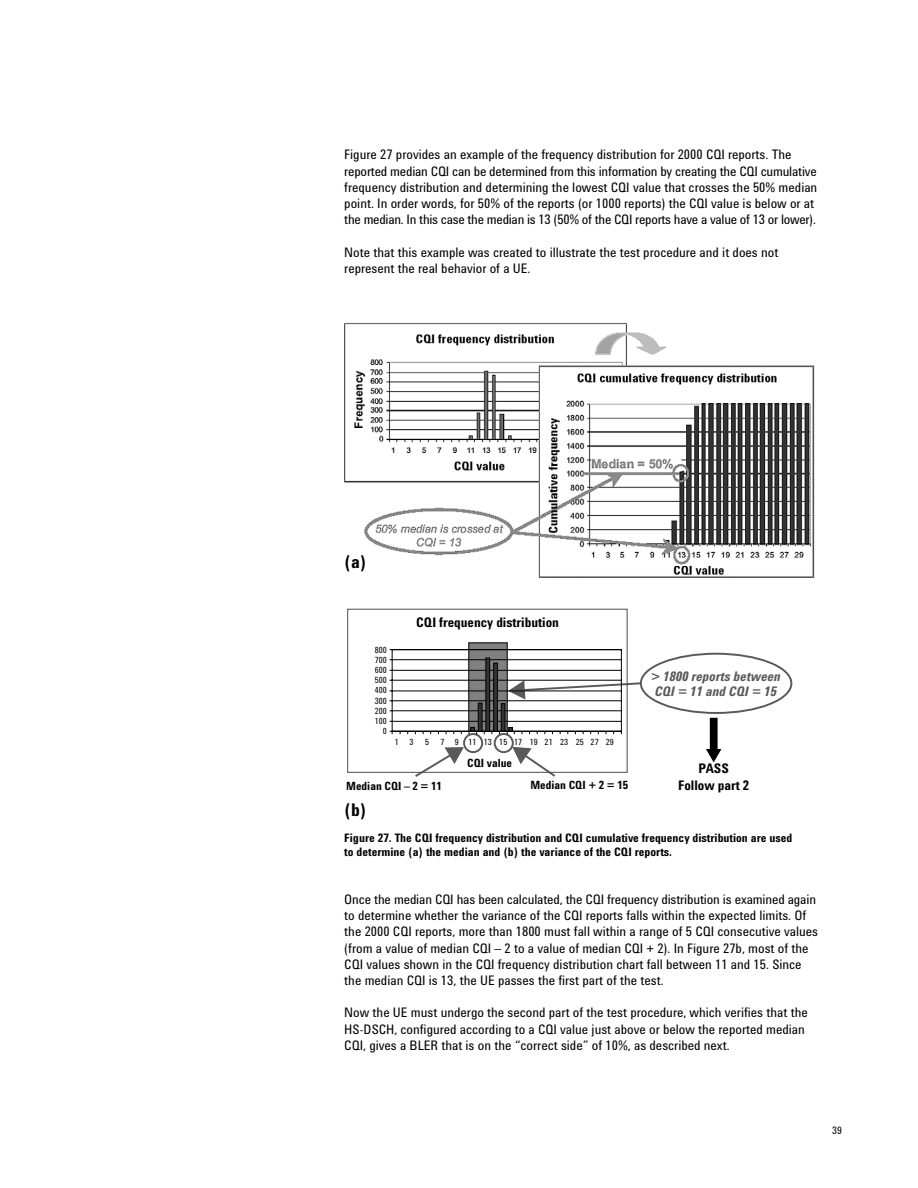
<style>
.page{position:relative;width:918px;height:1188px;background:#fff}
.page>*{position:absolute;margin:0;border:0;box-sizing:border-box;transform-origin:0 0}
.t1{font:700 18px "Agilent Cond";color:#000}
.t2{font:700 13.65px/16.6px "Agilent Cond";color:#000;text-align:center}
.t3{font:italic 700 13.65px/15.6px "Agilent Cond";color:#595959}
.t4{font:13.5px/16.2px "Agilent Cond";color:#000}
.t5{font:700 12px/14.4px "Agilent Cond";color:#000}
.t6{font:700 11.7px "Agilent Cond";color:#000}
.t7{font:10.5px "Agilent Cond";color:#000}
.t8{font:8.7px/10.2px "Agilent Cond";color:#000;text-align:right}
</style>
<div class="page">
<div style="left:469px;top:643px;width:38px;height:89px;background:#808080"></div>
<svg style="left:389px;top:649px;width:404px;height:128px"></svg>
<div style="left:347px;top:609px;width:280px;height:164px;border:1px solid #4d4d4d"></div>
<img style="left:344px;top:322px;width:471px;height:256px">
<p class="t4" style="left:344px;top:148px;width:475px">Figure 27 provides an example of the frequency distribution for 2000 CQI reports. The reported median CQI can be determined from this information by creating the CQI cumulative frequency distribution and determining the lowest CQI value that crosses the 50% median point. In order words, for 50% of the reports (or 1000 reports) the CQI value is below or at the median. In this case the median is 13 (50% of the CQI reports have a value of 13 or lower).</p>
<p class="t4" style="left:344px;top:245px;width:436px">Note that this example was created to illustrate the test procedure and it does not represent the real behavior of a UE.</p>
<h1 class="t1" style="left:344px;top:555px;width:24px">(a)</h1>
<p class="t8" style="left:375px;top:645px;width:14px">800<br>700<br>600<br>500<br>400<br>300<br>200<br>100<br>0</p>
<p class="t2" style="left:416px;top:615px;width:144px">CQI frequency distribution</p>
<p class="t8" style="left:395px;top:738px;width:20px">1 3</p>
<p class="t8" style="left:425px;top:738px;width:6px">5</p>
<p class="t8" style="left:440px;top:738px;width:175px">7 9 11131517192123252729</p>
<p class="t6" style="left:467px;top:759px;width:46px">CQI value</p>
<p class="t6" style="left:346px;top:782px;width:97px">Median CQI – 2 = 11</p>
<p class="t6" style="left:530px;top:781px;width:99px">Median CQI + 2 = 15</p>
<p class="t3" style="left:650px;top:670px;width:131px">&gt; 1800 reports between<br>CQI = 11 and CQI = 15</p>
<p class="t2" style="left:678px;top:762px;width:73px">PASS<br>Follow part 2</p>
<h1 class="t1" style="left:344px;top:803px;width:24px">(b)</h1>
<p class="t5" style="left:344px;top:832px;width:450px">Figure 27. The CQI frequency distribution and CQI cumulative frequency distribution are used to determine (a) the median and (b) the variance of the CQI reports.</p>
<p class="t4" style="left:344px;top:893px;width:475px">Once the median CQI has been calculated, the CQI frequency distribution is examined again to determine whether the variance of the CQI reports falls within the expected limits. Of the 2000 CQI reports, more than 1800 must fall within a range of 5 CQI consecutive values (from a value of median CQI – 2 to a value of median CQI + 2). In Figure 27b, most of the CQI values shown in the CQI frequency distribution chart fall between 11 and 15. Since the median CQI is 13, the UE passes the first part of the test.</p>
<p class="t4" style="left:344px;top:1006px;width:465px">Now the UE must undergo the second part of the test procedure, which verifies that the<br>HS-DSCH, configured according to a CQI value just above or below the reported median<br>CQI, gives a BLER that is on the “correct side” of 10%, as described next.</p>
<p class="t7" style="left:832px;top:1126px;width:11px">39</p>
</div>
